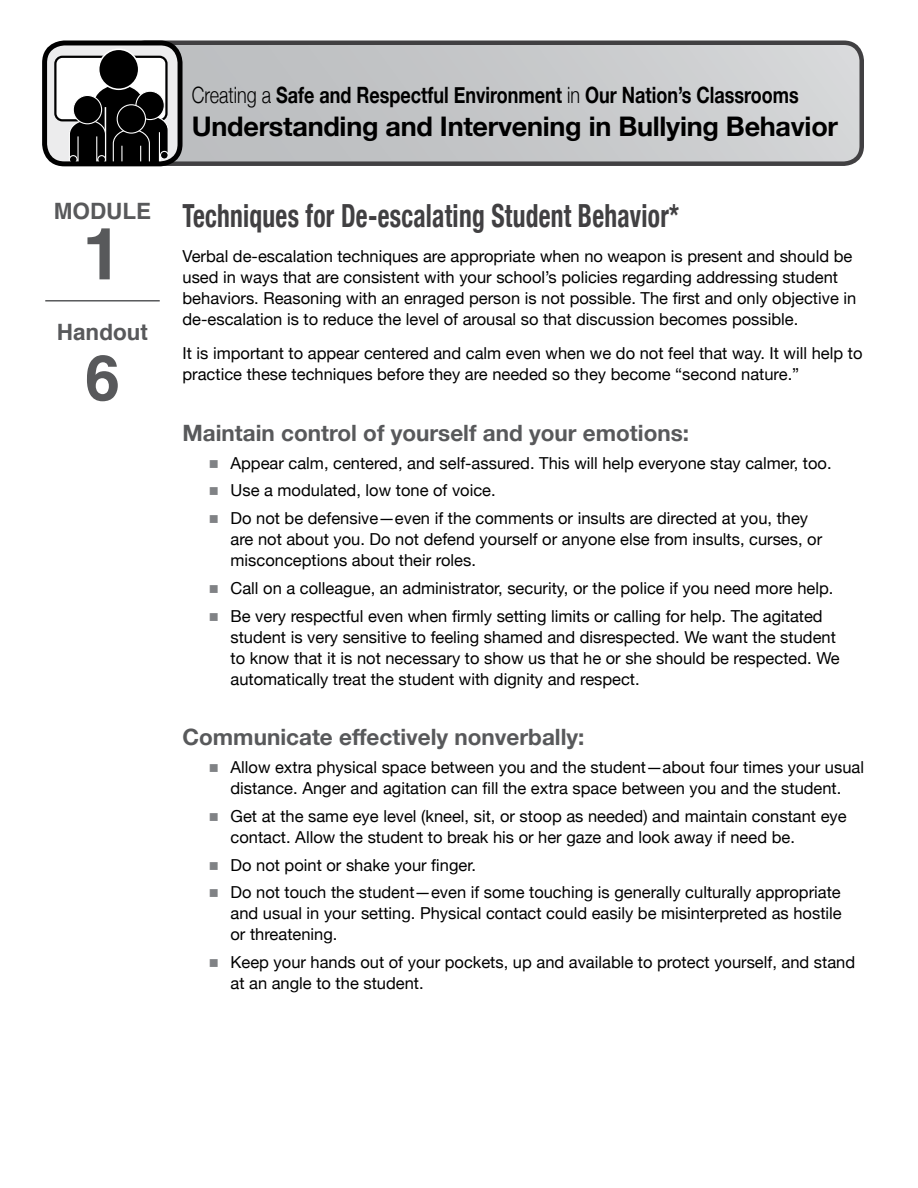
<style>
.page{position:relative;width:918px;height:1188px;background:#fff}
.page>*{position:absolute;margin:0;border:0;box-sizing:border-box;transform-origin:0 0}
.t1{font:700 72px "Helvetica";color:#58595b}
.t2{font:700 63px "Helvetica";color:#58595b}
.t3{font:700 condensed 31.8px "Helvetica Neue";letter-spacing:.01em;color:#414042;scale:.8 1}
.t4{font:700 27px "Helvetica Neue";letter-spacing:-.01em;color:#000}
.t5{font:700 22.5px "Helvetica Neue";color:#58595b}
.t6{font:700 22.5px "Helvetica Neue";color:#000;scale:.8 1}
.t7{font:700 22.5px "Helvetica";color:#58595b}
.t8{font:16.5px/21px "Helvetica Neue";color:#000}
.s1{font-weight:300}
.s2{color:#808285}
</style>
<div class="page">
<div style="left:127px;top:43px;width:735px;height:121px;background:linear-gradient(to right,#b8babc,#d4d5d7);border-radius:18px"></div>
<div style="left:125px;top:40px;width:739px;height:126px;border:4px solid #414042;border-radius:18px"></div>
<hr style="left:45px;top:300px;width:115px;height:2px;background:#58595b">
<svg style="left:45px;top:43px;width:135px;height:122px"></svg>
<div style="left:42px;top:41px;width:141px;height:125px;border:5px solid #000;border-radius:20px"></div>
<h3 class="t7" style="left:54px;top:193px;width:99px">Module</h3>
<h1 class="t1" style="left:82px;top:196px;width:42px">1</h1>
<h3 class="t7" style="left:57px;top:314px;width:93px">Handout</h3>
<h2 class="t2" style="left:85px;top:327px;width:37px">6</h2>
<h3 class="t6" style="left:192px;top:78px;width:760px"><span class="s1">Creating a</span> Safe and Respectful Environment <span class="s1">in</span> Our Nation’s Classrooms</h3>
<h3 class="t4" style="left:192px;top:105px;width:648px">Understanding and Intervening in Bullying Behavior</h3>
<h3 class="t3" style="left:183px;top:189px;width:622px">Techniques for De-escalating Student Behavior*</h3>
<p class="t8" style="left:183px;top:246px;width:675px">Verbal de-escalation techniques are appropriate when no weapon is present and should be used in ways that are consistent with your school’s policies regarding addressing student behaviors. Reasoning with an enraged person is not possible. The first and only objective in de-escalation is to reduce the level of arousal so that discussion becomes possible.</p>
<p class="t8" style="left:183px;top:344px;width:681px">It is important to appear centered and calm even when we do not feel that way. It will help to practice these techniques before they are needed so they become “second nature.”</p>
<h3 class="t5" style="left:183px;top:415px;width:508px">Maintain control of yourself and your emotions:</h3>
<p class="t8" style="left:209px;top:453px;width:624px"><span class="s2">■</span> Appear calm, centered, and self-assured. This will help everyone stay calmer, too.</p>
<p class="t8" style="left:209px;top:481px;width:288px"><span class="s2">■</span> Use a modulated, low tone of voice.</p>
<p class="t8" style="left:231px;top:509px;width:593px;text-indent:-22px"><span class="s2">■</span> Do not be defensive—even if the comments or insults are directed at you, they are not about you. Do not defend yourself or anyone else from insults, curses, or misconceptions about their roles.</p>
<p class="t8" style="left:209px;top:578px;width:626px"><span class="s2">■</span> Call on a colleague, an administrator, security, or the police if you need more help.</p>
<p class="t8" style="left:231px;top:606px;width:611px;text-indent:-22px"><span class="s2">■</span> Be very respectful even when firmly setting limits or calling for help. The agitated student is very sensitive to feeling shamed and disrespected. We want the student to know that it is not necessary to show us that he or she should be respected. We automatically treat the student with dignity and respect.</p>
<h3 class="t5" style="left:183px;top:720px;width:404px">Communicate effectively nonverbally:</h3>
<p class="t8" style="left:209px;top:758px;width:657px;text-align:center"><span class="s2">■</span> Allow extra physical space between you and the student—about four times your usual distance. Anger and agitation can fill the extra space between you and the student.</p>
<p class="t8" style="left:231px;top:806px;width:618px;text-indent:-22px"><span class="s2">■</span> Get at the same eye level (kneel, sit, or stoop as needed) and maintain constant eye contact. Allow the student to break his or her gaze and look away if need be.</p>
<p class="t8" style="left:209px;top:855px;width:269px"><span class="s2">■</span> Do not point or shake your finger.</p>
<p class="t8" style="left:231px;top:883px;width:613px;text-align:justify;text-indent:-22px"><span class="s2">■</span> Do not touch the student—even if some touching is generally culturally appropriate and usual in your setting. Physical contact could easily be misinterpreted as hostile or threatening.</p>
<p class="t8" style="left:231px;top:953px;width:626px;text-indent:-22px"><span class="s2">■</span> Keep your hands out of your pockets, up and available to protect yourself, and stand at an angle to the student.</p>
</div>
